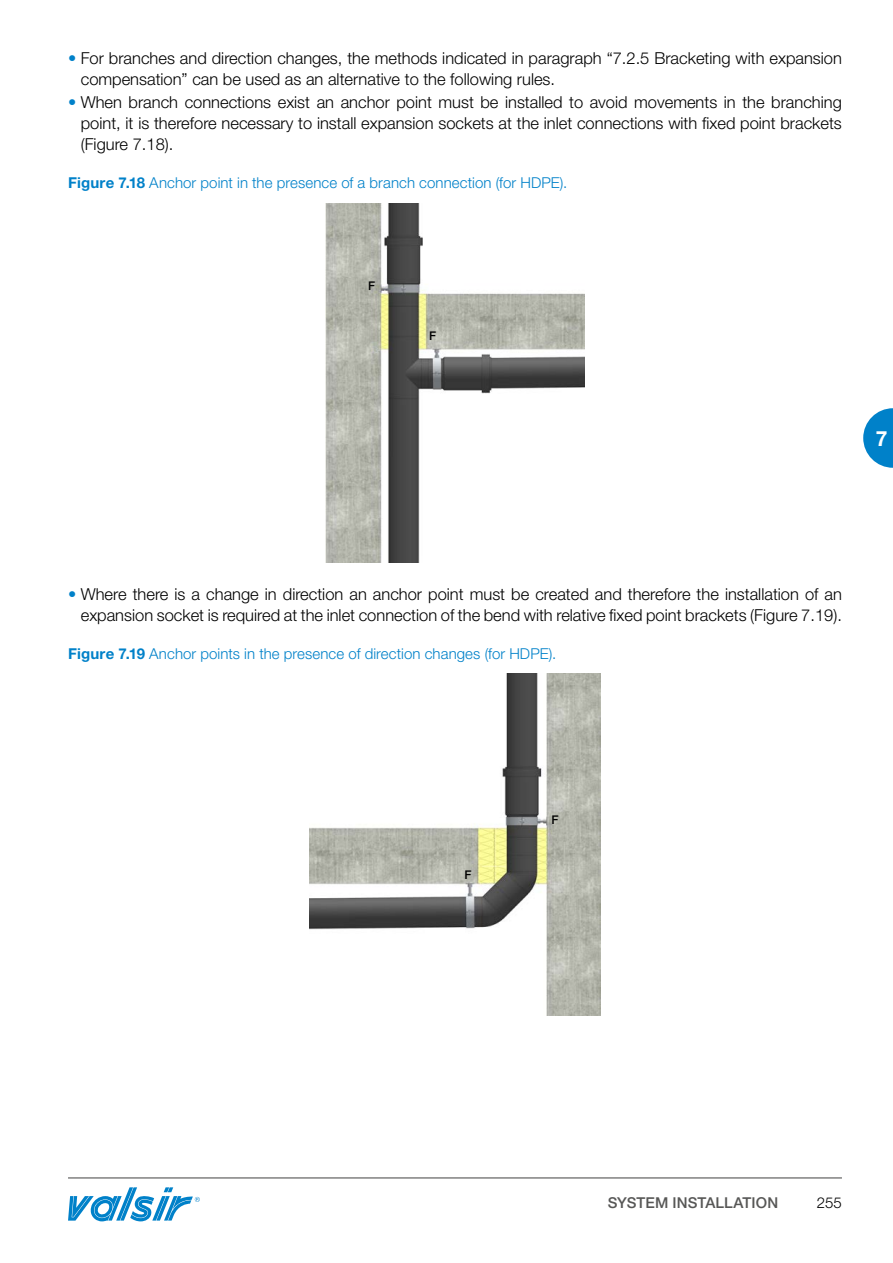
<style>
.page{position:relative;width:893px;height:1263px;background:#fff}
.page>*{position:absolute;margin:0;border:0;box-sizing:border-box;transform-origin:0 0}
.t1{font:700 21px "Helvetica Neue LT";color:#fff}
.t2{font:300 16.5px/21px "Helvetica Neue LT";color:#000}
.t3{font:300 15px "Helvetica Neue LT";letter-spacing:.005em;color:#0081c9}
.t4{font:500 15px "Helvetica Neue LT";letter-spacing:.005em;color:#575756}
.t5{font:300 15px "Helvetica Neue LT";color:#000}
.t6{font:500 12px "Helvetica Neue LT";color:#000}
.s1{color:#0081c9}
.s2{font-weight:700}
</style>
<div class="page">
<hr style="left:68px;top:1177px;width:774px;height:1px;background:#575756">
<svg style="left:68px;top:1187px;width:132px;height:34px"></svg>
<svg style="left:863px;top:408px;width:30px;height:60px"></svg>
<img style="left:325px;top:203px;width:260px;height:359px">
<img style="left:310px;top:674px;width:290px;height:341px">
<p class="t2" style="left:81px;top:47px;width:763px;text-indent:-13px"><span class="s1">•</span> For branches and direction changes, the methods indicated in paragraph “7.2.5 Bracketing with expansion compensation” can be used as an alternative to the following rules.</p>
<p class="t2" style="left:81px;top:91px;width:763px;text-align:justify;text-indent:-13px"><span class="s1">•</span> When branch connections exist an anchor point must be installed to avoid movements in the branching point, it is therefore necessary to install expansion sockets at the inlet connections with fixed point brackets (Figure 7.18).</p>
<p class="t3" style="left:68px;top:173px;width:501px"><span class="s2">Figure 7.18</span> Anchor point in the presence of a branch connection (for HDPE).</p>
<p class="t6" style="left:368px;top:279px;width:9px">F</p>
<p class="t6" style="left:429px;top:328px;width:9px">F</p>
<p class="t1" style="left:876px;top:426px;width:13px">7</p>
<p class="t2" style="left:68px;top:583px;width:775px;text-align:right"><span class="s1">•</span> Where there is a change in direction an anchor point must be created and therefore the installation of an expansion socket is required at the inlet connection of the bend with relative fixed point brackets (Figure 7.19).</p>
<p class="t3" style="left:68px;top:644px;width:490px"><span class="s2">Figure 7.19</span> Anchor points in the presence of direction changes (for HDPE).</p>
<p class="t6" style="left:464px;top:867px;width:9px">F</p>
<p class="t6" style="left:551px;top:812px;width:9px">F</p>
<p class="t4" style="left:608px;top:1193px;width:172px">SYSTEM INSTALLATION</p>
<p class="t5" style="left:817px;top:1193px;width:27px">255</p>
</div>
